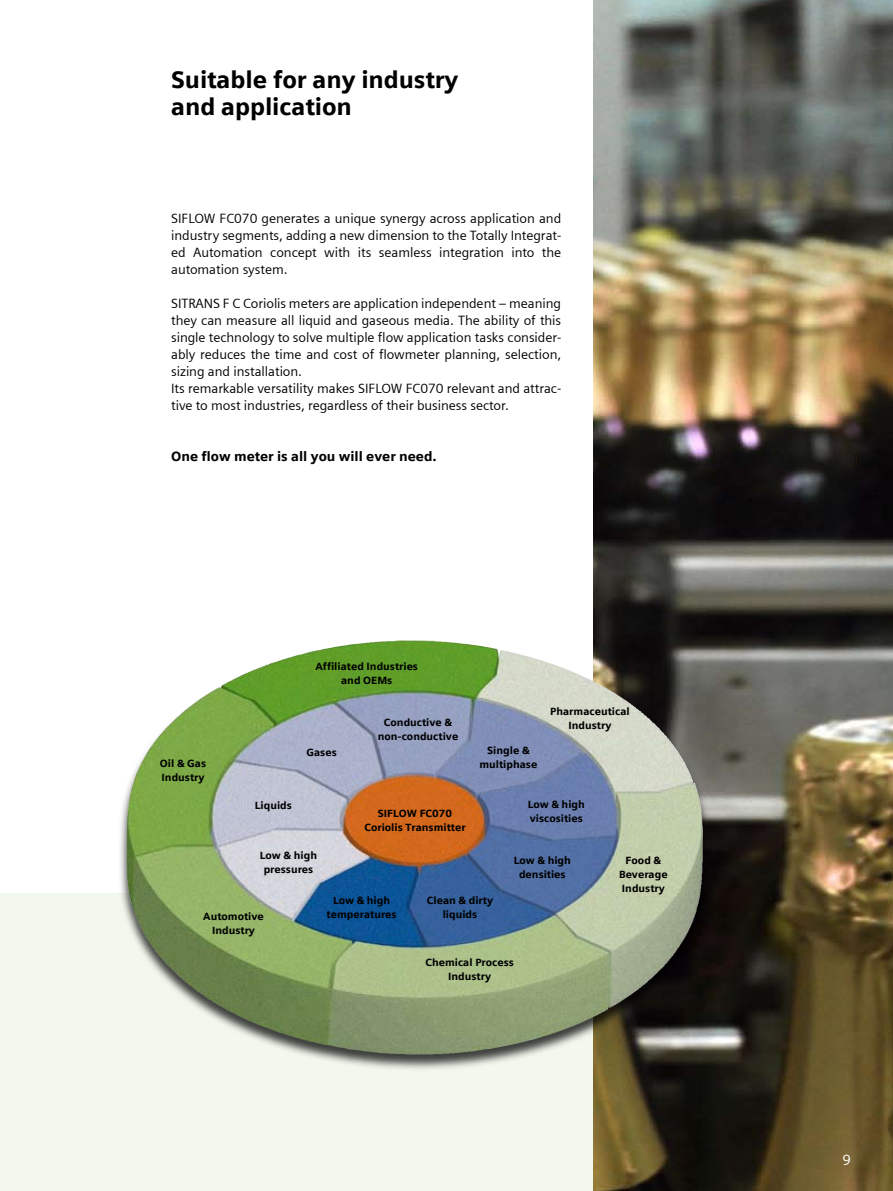
<style>
.page{position:relative;width:893px;height:1191px;background:#fff}
.page>*{position:absolute;margin:0;border:0;box-sizing:border-box;transform-origin:0 0}
.t1{font:900 24px/27px "Siemens Sans";letter-spacing:-.005em;color:#000}
.t2{font:15px "Siemens Sans";color:#fff}
.t3{font:13.5px/17px "Siemens Sans";letter-spacing:-.005em;color:#000;text-align:justify}
.t4{font:900 13.5px "Siemens Sans";color:#000}
.t5{font:900 10.5px/14px "Siemens Sans";color:#000;text-align:center}
</style>
<div class="page">
<div style="left:0;top:893px;width:632px;height:298px;background:#f3f8ed"></div>
<img style="left:593px;top:0;width:300px;height:1191px">
<div style="left:117px;top:639px;width:596px;height:433px;background:#000;opacity:.75"></div>
<img style="left:500px;top:650px;width:201px;height:159px">
<h1 class="t1" style="left:171px;top:66px;width:289px">Suitable for any industry and application</h1>
<p class="t3" style="left:171px;top:210px;width:392px">SIFLOW FC070 generates a unique synergy across application and industry segments, adding a new dimension to the Totally Integrat&shy;ed Automation concept with its seamless integration into the automation system.</p>
<p class="t3" style="left:171px;top:295px;width:392px;text-align:left">SITRANS F C Coriolis meters are application independent – meaning they can measure all liquid and gaseous media. The ability of this single technology to solve multiple flow application tasks consider&shy;ably reduces the time and cost of flowmeter planning, selection, sizing and installation.<br>Its remarkable versatility makes SIFLOW FC070 relevant and attrac&shy;tive to most industries, regardless of their business sector.</p>
<p class="t4" style="left:171px;top:448px;width:267px">One flow meter is all you will ever need.</p>
<p class="t5" style="left:315px;top:659px;width:104px">Affiliated Industries and OEMs</p>
<p class="t5" style="left:378px;top:715px;width:82px">Conductive &amp; non-conductive</p>
<p class="t5" style="left:550px;top:704px;width:81px">Pharmaceutical<br>Industry</p>
<p class="t5" style="left:479px;top:743px;width:59px">Single &amp; multiphase</p>
<p class="t5" style="left:528px;top:797px;width:59px;text-align:left">Low &amp; high viscosities</p>
<p class="t5" style="left:514px;top:852px;width:59px">Low &amp; high densities</p>
<p class="t5" style="left:427px;top:893px;width:68px">Clean &amp; dirty liquids</p>
<p class="t5" style="left:306px;top:745px;width:32px">Gases</p>
<p class="t5" style="left:160px;top:756px;width:48px;text-align:left">Oil &amp; Gas<br>Industry</p>
<p class="t5" style="left:255px;top:798px;width:38px">Liquids</p>
<p class="t5" style="left:364px;top:806px;width:103px">SIFLOW FC070<br>Coriolis Transmitter</p>
<p class="t5" style="left:260px;top:848px;width:59px">Low &amp; high pressures</p>
<p class="t5" style="left:327px;top:893px;width:72px">Low &amp; high temperatures</p>
<p class="t5" style="left:203px;top:909px;width:62px">Automotive<br>Industry</p>
<p class="t5" style="left:425px;top:955px;width:90px">Chemical Process<br>Industry</p>
<p class="t5" style="left:619px;top:852px;width:50px">Food &amp;<br>Beverage<br>Industry</p>
<p class="t2" style="left:842px;top:1151px;width:10px">9</p>
</div>
